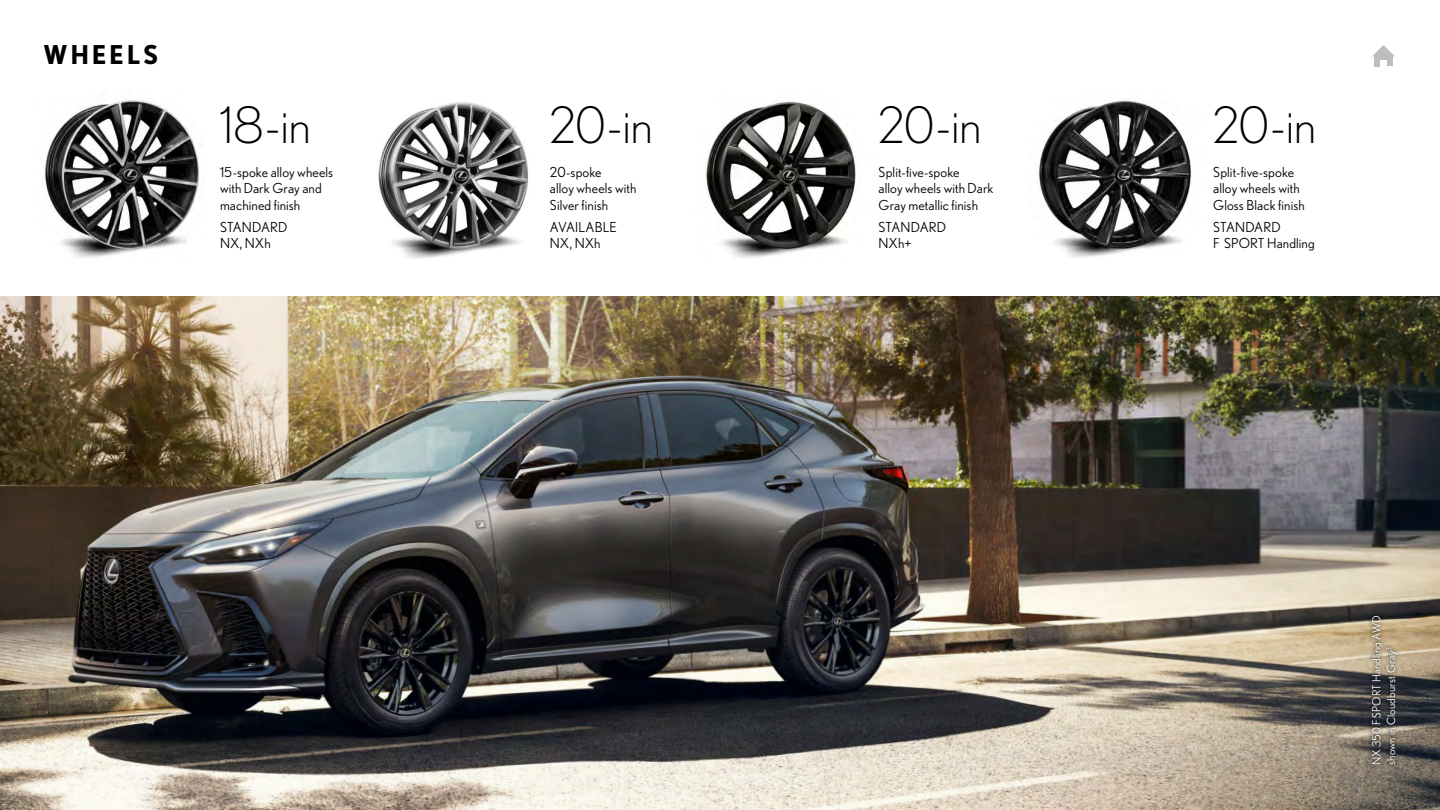
<style>
.page{position:relative;width:1440px;height:810px;background:#fff}
.page>*{position:absolute;margin:0;border:0;box-sizing:border-box;transform-origin:0 0}
.Wheels_body{font:300 50px "Nobel";letter-spacing:-.005em;color:#000}
.t1{font:700 25.88px "Nobel";letter-spacing:.1em;color:#000}
.Wheels_body-2{font:13.75px/16.2px "Nobel";letter-spacing:.005em;color:#000}
.Captions{font:11.25px/14.6px "Nobel";letter-spacing:.015em;color:#fff}
</style>
<div class="page">
<img style="left:705px;top:101px;width:151px;height:157px">
<img style="left:45px;top:100px;width:157px;height:158px">
<img style="left:1039px;top:100px;width:152px;height:158px">
<img style="left:378px;top:102px;width:150px;height:157px">
<img style="left:0;top:296px;width:1440px;height:514px">
<div style="left:1368px;top:611px;width:33px;height:158px;background:#000;opacity:.5"></div>
<svg style="left:1373px;top:45px;width:21px;height:11px"></svg>
<div style="left:1374px;top:55px;width:6px;height:11px;background:#bcbec0"></div>
<div style="left:1387px;top:55px;width:6px;height:11px;background:#bcbec0"></div>
<div style="left:1379px;top:54px;width:11px;height:6px;background:#bcbec0"></div>
<h2 class="t1" style="left:43px;top:39px;width:117px">WHEELS</h2>
<p class="Wheels_body" style="left:220px;top:95px;width:93px">18-in</p>
<p class="Wheels_body-2" style="left:220px;top:164px;width:115px">15-spoke alloy wheels with Dark Gray and machined finish</p>
<p class="Wheels_body-2" style="left:220px;top:219px;width:69px">STANDARD</p>
<p class="Wheels_body-2" style="left:220px;top:235px;width:52px">NX, NXh</p>
<p class="Wheels_body" style="left:550px;top:95px;width:104px">20-in</p>
<p class="Wheels_body-2" style="left:550px;top:164px;width:88px">20-spoke<br>alloy wheels with<br>Silver finish</p>
<p class="Wheels_body-2" style="left:550px;top:219px;width:68px">AVAILABLE</p>
<p class="Wheels_body-2" style="left:550px;top:235px;width:52px">NX, NXh</p>
<p class="Wheels_body" style="left:879px;top:95px;width:104px">20-in</p>
<p class="Wheels_body-2" style="left:879px;top:164px;width:117px">Split-five-spoke<br>alloy wheels with Dark<br>Gray metallic finish</p>
<p class="Wheels_body-2" style="left:879px;top:219px;width:69px">STANDARD</p>
<p class="Wheels_body-2" style="left:879px;top:235px;width:34px">NXh+</p>
<p class="Wheels_body" style="left:1213px;top:95px;width:104px">20-in</p>
<p class="Wheels_body-2" style="left:1213px;top:164px;width:93px">Split-five-spoke alloy wheels with<br>Gloss Black finish</p>
<p class="Wheels_body-2" style="left:1213px;top:219px;width:69px">STANDARD</p>
<p class="Wheels_body-2" style="left:1213px;top:235px;width:103px">F SPORT Handling</p>
<p class="Captions" style="left:1369px;top:765px;width:152px;rotate:-90deg">NX 350 F SPORT Handling AWD shown in Cloudburst Gray<sup>3</sup></p>
</div>
